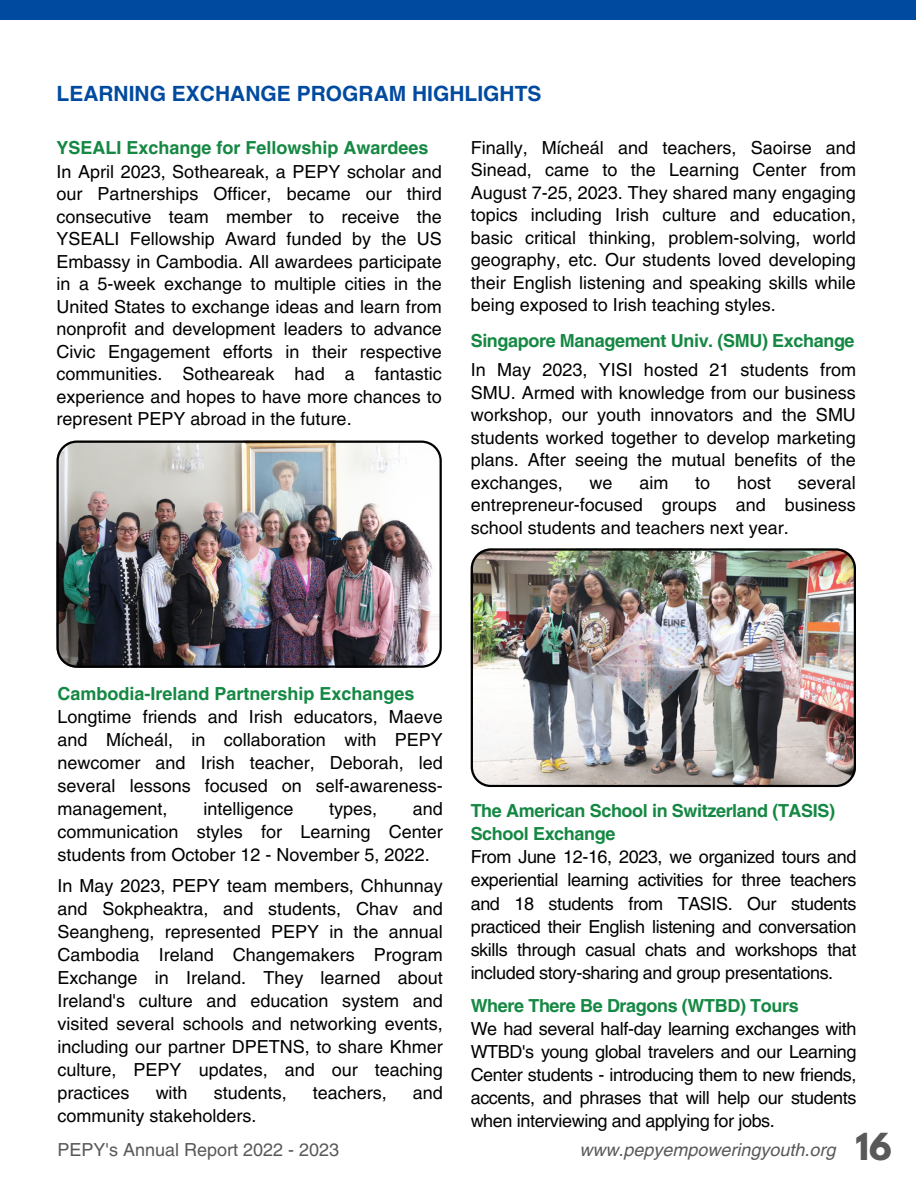
<style>
.page{position:relative;width:918px;height:1188px;background:#fff}
.page>*{position:absolute;margin:0;border:0;box-sizing:border-box;transform-origin:0 0}
.t1{font:700 21px "Helvetica LT Pro";color:#004aa0}
.t2{font:18px/22.5px "Helvetica LT Pro";color:#000;text-align:justify}
.t3{font:700 18px/23.1px "Helvetica LT Pro";letter-spacing:-.02em;color:#158843}
.t4{font:700 18px "Helvetica LT Pro";color:#158843}
.t5{font:italic 18px "Helvetica LT Pro";color:#595959}
.t6{font:18px "Helvetica LT Pro";color:#595959}
.s1{font-family:"League Spartan";font-weight:700;font-style:normal;font-size:33px}
</style>
<div class="page">
<div style="left:0;top:0;width:916px;height:20px;background:#004aa0"></div>
<img style="left:57px;top:441px;width:384px;height:227px">
<img style="left:471px;top:548px;width:384px;height:239px">
<p class="t1" style="left:57px;top:86px;width:487px">LEARNING EXCHANGE PROGRAM HIGHLIGHTS</p>
<p class="t4" style="left:57px;top:141px;width:374px">YSEALI Exchange for Fellowship Awardees</p>
<p class="t2" style="left:57px;top:162px;width:387px">In April 2023, Sotheareak, a PEPY scholar and our Partnerships Officer, became our third consecutive team member to receive the YSEALI Fellowship Award funded by the US Embassy in Cambodia. All awardees participate in a 5-week exchange to multiple cities in the United States to exchange ideas and learn from nonprofit and development leaders to advance Civic Engagement efforts in their respective communities. Sotheareak had a fantastic experience and hopes to have more chances to represent PEPY abroad in the future.</p>
<p class="t2" style="left:471px;top:138px;width:387px">Finally, Mícheál and teachers, Saoirse and Sinead, came to the Learning Center from August 7-25, 2023. They shared many engaging topics including Irish culture and education, basic critical thinking, problem-solving, world geography, etc. Our students loved developing their English listening and speaking skills while being exposed to Irish teaching styles.</p>
<p class="t3" style="left:471px;top:331px;width:385px">Singapore Management Univ. (SMU) Exchange</p>
<p class="t2" style="left:471px;top:360px;width:387px">In May 2023, YISI hosted 21 students from SMU. Armed with knowledge from our business workshop, our youth innovators and the SMU students worked together to develop marketing plans. After seeing the mutual benefits of the exchanges,</p>
<p class="t2" style="left:471px;top:473px;width:387px;text-indent:327px">several entrepreneur-focused groups and business school students and teachers next year.</p>
<p class="t2" style="left:590px;top:473px;width:25px">we</p>
<p class="t2" style="left:639px;top:473px;width:30px">aim</p>
<p class="t2" style="left:695px;top:473px;width:17px">to</p>
<p class="t2" style="left:737px;top:473px;width:36px">host</p>
<p class="t4" style="left:58px;top:687px;width:359px">Cambodia-Ireland Partnership Exchanges</p>
<p class="t2" style="left:58px;top:707px;width:387px;line-height:23px">Longtime friends and Irish educators, Maeve and Mícheál, in collaboration with PEPY newcomer and Irish teacher, Deborah, led several lessons focused on self-awareness&shy;management,</p>
<p class="t2" style="left:58px;top:799px;width:387px;line-height:23px;text-indent:355px">and communication styles for Learning Center students from October 12 - November 5, 2022.</p>
<p class="t2" style="left:58px;top:876px;width:387px;line-height:23px">In May 2023, PEPY team members, Chhunnay and Sokpheaktra, and students, Chav and Seangheng, represented PEPY in the annual Cambodia Ireland Changemakers Program Exchange in Ireland. They learned about Ireland's culture and education system and visited several schools and networking events, including our partner DPETNS, to share Khmer culture, PEPY updates, and our teaching practices</p>
<p class="t2" style="left:203px;top:799px;width:92px">intelligence</p>
<p class="t2" style="left:329px;top:799px;width:50px">types,</p>
<p class="t3" style="left:471px;top:801px;width:366px">The American School in Switzerland (TASIS)<br>School Exchange</p>
<p class="t2" style="left:471px;top:847px;width:387px;line-height:23.1px">From June 12-16, 2023, we organized tours and experiential learning activities for three teachers and 18 students from TASIS. Our students practiced their English listening and conversation skills through casual chats and workshops that included story-sharing and group presentations.</p>
<p class="t3" style="left:471px;top:995px;width:330px">Where There Be Dragons (WTBD) Tours</p>
<p class="t2" style="left:471px;top:1018px;width:387px;line-height:23.1px">We had several half-day learning exchanges with WTBD's young global travelers and our Learning Center students - introducing them to new friends, accents, and phrases that will help our students when interviewing and applying for jobs.</p>
<p class="t2" style="left:156px;top:1083px;width:33px">with</p>
<p class="t2" style="left:214px;top:1083px;width:75px">students,</p>
<p class="t2" style="left:313px;top:1083px;width:76px">teachers,</p>
<p class="t2" style="left:413px;top:1083px;width:32px">and</p>
<p class="t2" style="left:58px;top:1106px;width:201px">community stakeholders.</p>
<p class="t6" style="left:58px;top:1143px;width:283px">PEPY's Annual Report 2022 - 2023</p>
<p class="t5" style="left:579px;top:1143px;width:314px">www.pepyempoweringyouth.org <span class="s1">16</span></p>
</div>
